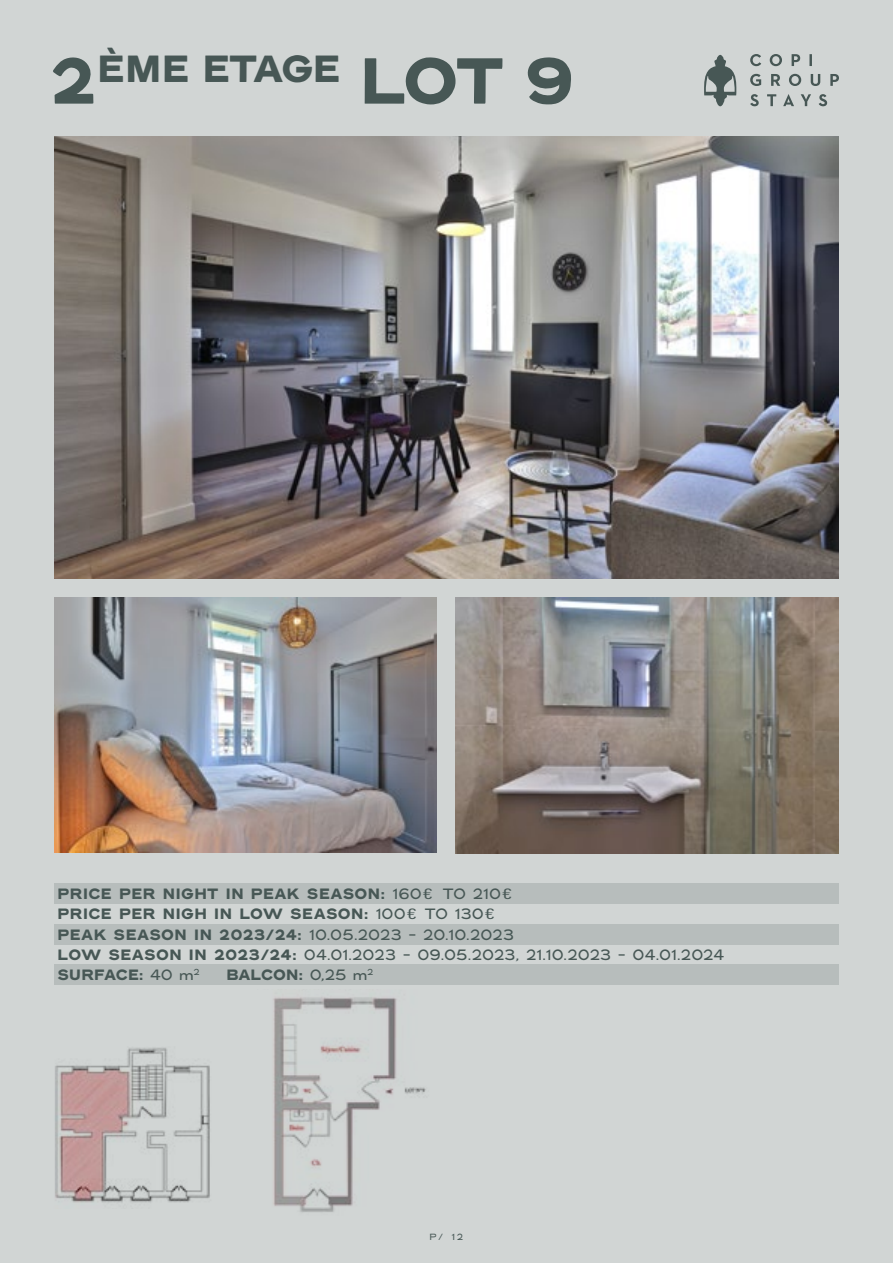
<style>
.page{position:relative;width:893px;height:1263px;background:#d1d5d4}
.page>*{position:absolute;margin:0;border:0;box-sizing:border-box;transform-origin:0 0}
.t1{font:900 37.8px "BN Hamburg Hand";letter-spacing:.02em;color:#475755}
.t2{font:15px "BN Hamburg Hand";letter-spacing:.045em;color:#475755}
.t3{font:900 15px "BN Hamburg Hand";letter-spacing:.065em;color:#475755}
.t4{font:9px "BN Hamburg Hand";color:#475755}
.s1{font-size:64.95px}
.s2{font-weight:400}
.s3{font-family:"Barlow Condensed";font-weight:400}
.s4{font-weight:900}
</style>
<div class="page">
<svg style="left:704px;top:55px;width:32px;height:51px"></svg>
<svg style="left:750px;top:74px;width:89px;height:12px"></svg>
<svg style="left:750px;top:54px;width:62px;height:12px"></svg>
<svg style="left:750px;top:94px;width:77px;height:12px"></svg>
<div style="left:54px;top:883px;width:785px;height:20px;background:#b7bdbc"></div>
<div style="left:54px;top:924px;width:785px;height:20px;background:#b7bdbc"></div>
<div style="left:54px;top:965px;width:785px;height:20px;background:#b7bdbc"></div>
<img style="left:54px;top:136px;width:785px;height:442px">
<img style="left:455px;top:597px;width:384px;height:256px">
<img style="left:54px;top:597px;width:383px;height:256px">
<img style="left:55px;top:1047px;width:155px;height:156px">
<img style="left:273px;top:997px;width:153px;height:215px">
<p class="t1" style="left:51px;top:47px;width:524px"><span class="s1">2</span>ÈME ETAGE <span class="s1">LOT 9</span></p>
<p class="t3" style="left:58px;top:885px;width:456px">PRICE PER NIGHT IN PEAK SEASON: <span class="s2">160</span><span class="s3">€</span> <span class="s2">TO 210</span><span class="s3">€</span></p>
<p class="t3" style="left:58px;top:905px;width:439px">PRICE PER NIGH IN LOW SEASON: <span class="s2">100</span><span class="s3">€</span> <span class="s2">TO 130</span><span class="s3">€</span></p>
<p class="t2" style="left:58px;top:926px;width:457px"><span class="s4">PEAK SEASON IN 2023/24:</span> 10.05.2023 - 20.10.2023</p>
<p class="t2" style="left:58px;top:947px;width:667px"><span class="s4">LOW SEASON IN 2023/24:</span> 04.01.2023 - 09.05.2023, 21.10.2023 - 04.01.2024</p>
<p class="t3" style="left:58px;top:966px;width:143px">SURFACE: <span class="s2">40 m</span><sup>2</sup></p>
<p class="t3" style="left:227px;top:966px;width:148px">BALCON: <span class="s2">0,25 m</span><sup>2</sup></p>
<p class="t4" style="left:430px;top:1232px;width:35px">P/ 12</p>
</div>
